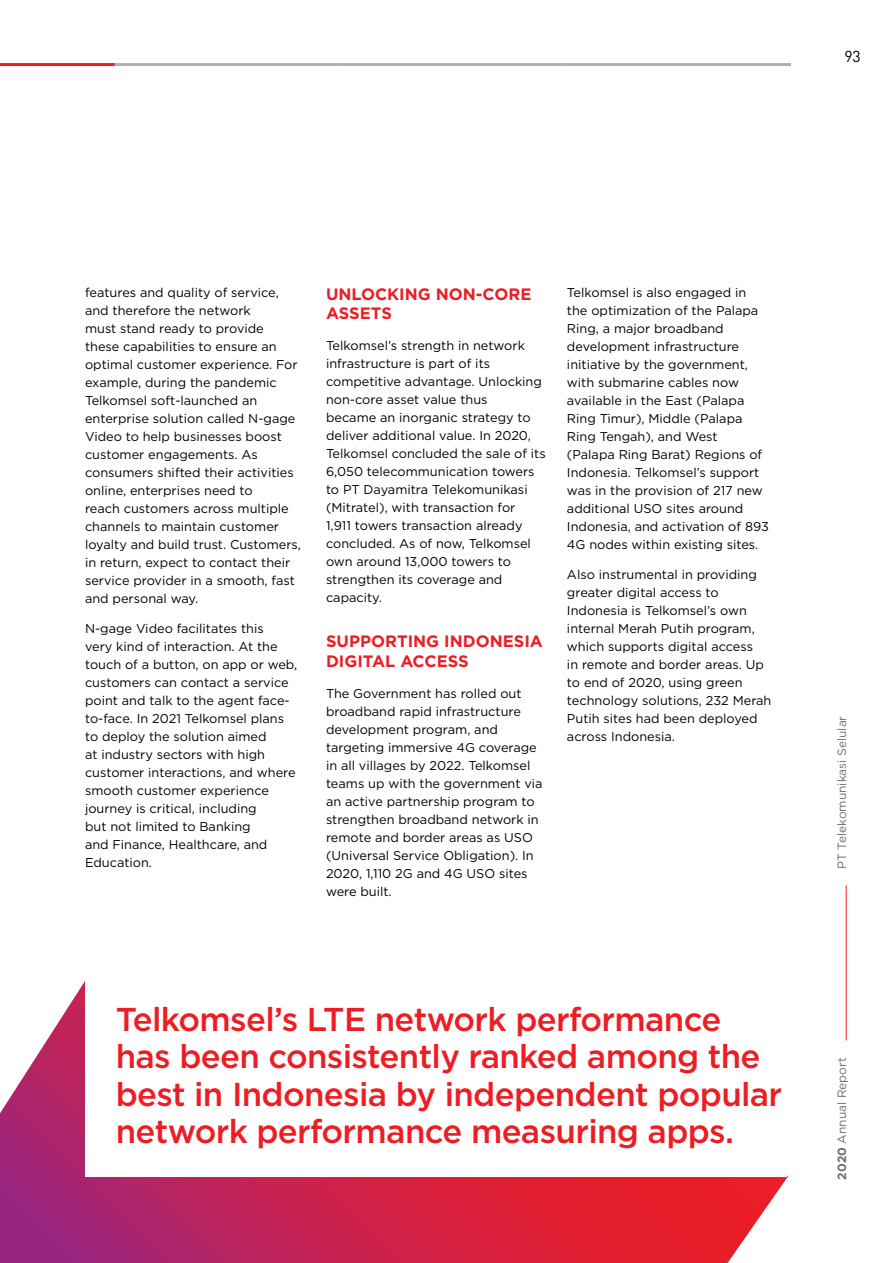
<style>
.page{position:relative;width:893px;height:1263px;background:#fff}
.page>*{position:absolute;margin:0;border:0;box-sizing:border-box;transform-origin:0 0}
.t1{font:500 33px/37.5px "Gotham";letter-spacing:-.02em;color:#ed1d24}
.t2{font:700 16.5px/19.8px "Gotham";color:#ed1d24}
.t3{font:15.75px "DIN Pro";color:#000}
.t4{font:12.75px/18px "Gotham";color:#000}
.t5{font:12px "Gotham";color:#6d6e71}
.s1{font-weight:700}
</style>
<div class="page">
<svg style="left:0;top:981px;width:788px;height:282px;background:#cc3962"></svg>
<div style="left:85px;top:981px;width:702px;height:195px;background:#fff"></div>
<hr style="left:115px;top:63px;width:225px;height:3px;background:#afb1b4">
<hr style="left:340px;top:63px;width:226px;height:3px;background:#afb1b4">
<hr style="left:566px;top:63px;width:225px;height:3px;background:#afb1b4">
<hr style="left:0;top:63px;width:115px;height:3px;background:#ed1d24">
<hr style="left:846px;top:885px;width:1px;height:155px;background:#ed1d24">
<p class="t3" style="left:844px;top:46px;width:18px">93</p>
<p class="t4" style="left:85px;top:283px;width:217px">features and quality of service, and therefore the network<br>must stand ready to provide these capabilities to ensure an optimal customer experience. For example, during the pandemic<br>Telkomsel soft-launched an enterprise solution called N-gage<br>Video to help businesses boost customer engagements. As consumers shifted their activities online, enterprises need to<br>reach customers across multiple channels to maintain customer loyalty and build trust. Customers, in return, expect to contact their service provider in a smooth, fast and personal way.</p>
<p class="t4" style="left:85px;top:620px;width:214px">N-gage Video facilitates this<br>very kind of interaction. At the touch of a button, on app or web, customers can contact a service point and talk to the agent face&shy;to-face. In 2021 Telkomsel plans to deploy the solution aimed<br>at industry sectors with high customer interactions, and where smooth customer experience journey is critical, including<br>but not limited to Banking<br>and Finance, Healthcare, and<br>Education.</p>
<p class="t2" style="left:326px;top:284px;width:207px">UNLOCKING NON-CORE<br>ASSETS</p>
<p class="t4" style="left:326px;top:336px;width:221px">Telkomsel’s strength in network infrastructure is part of its competitive advantage. Unlocking non-core asset value thus<br>became an inorganic strategy to deliver additional value. In 2020,<br>Telkomsel concluded the sale of its<br>6,050 telecommunication towers to PT Dayamitra Telekomunikasi (Mitratel), with transaction for<br>1,911 towers transaction already concluded. As of now, Telkomsel own around 13,000 towers to strengthen its coverage and capacity.</p>
<p class="t2" style="left:326px;top:632px;width:218px">SUPPORTING INDONESIA<br>DIGITAL ACCESS</p>
<p class="t4" style="left:326px;top:684px;width:218px">The Government has rolled out broadband rapid infrastructure development program, and targeting immersive 4G coverage in all villages by 2022. Telkomsel teams up with the government via an active partnership program to strengthen broadband network in remote and border areas as USO (Universal Service Obligation). In<br>2020, 1,110 2G and 4G USO sites were built.</p>
<p class="t4" style="left:567px;top:283px;width:203px">Telkomsel is also engaged in the optimization of the Palapa<br>Ring, a major broadband development infrastructure initiative by the government, with submarine cables now available in the East (Palapa<br>Ring Timur), Middle (Palapa<br>Ring Tengah), and West<br>(Palapa Ring Barat) Regions of<br>Indonesia. Telkomsel’s support was in the provision of 217 new additional USO sites around<br>Indonesia, and activation of 893<br>4G nodes within existing sites.</p>
<p class="t4" style="left:567px;top:566px;width:206px">Also instrumental in providing greater digital access to<br>Indonesia is Telkomsel’s own internal Merah Putih program, which supports digital access<br>in remote and border areas. Up to end of 2020, using green technology solutions, 232 Merah<br>Putih sites had been deployed across Indonesia.</p>
<h1 class="t1" style="left:116px;top:1000px;width:668px">Telkomsel’s LTE network performance has been consistently ranked among the best in Indonesia by independent popular network performance measuring apps.</h1>
<p class="t5" style="left:834px;top:869px;width:155px;rotate:-90deg">PT Telekomunikasi Selular</p>
<p class="t5" style="left:834px;top:1179px;width:124px;rotate:-90deg"><span class="s1">2020</span> Annual Report</p>
</div>
